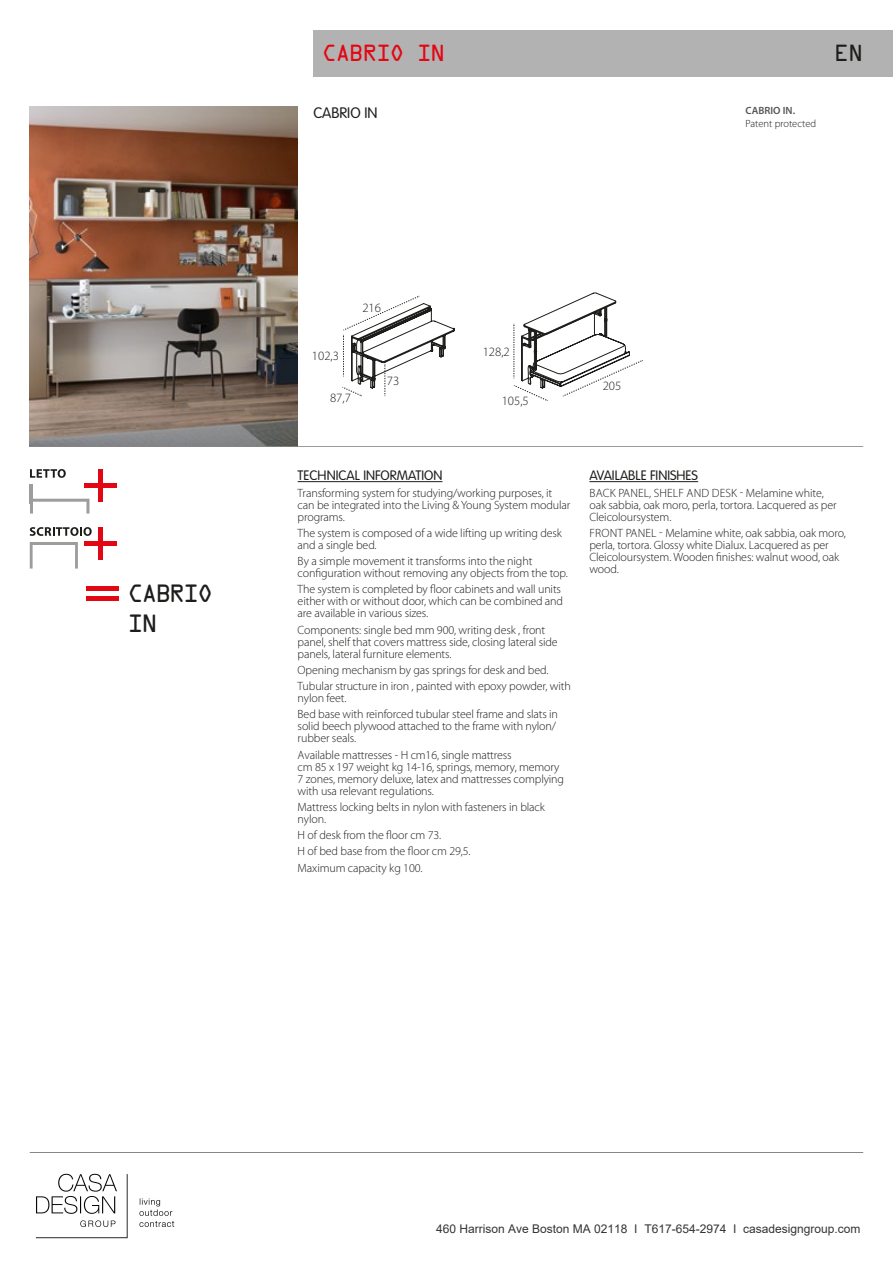
<style>
.page{position:relative;width:893px;height:1263px;background:#fff}
.page>*{position:absolute;margin:0;border:0;box-sizing:border-box;transform-origin:0 0}
.t1{font:22.5px/29.2px "OCRA Std";letter-spacing:-.1em;color:#1d1d1b}
.t2{font:21px "OCRA Std";letter-spacing:-.075em;color:#e30613}
.t3{font:21px "OCRA Std";color:#1d1d1b}
.t4{font:300 15px "VAG Rounded Std";color:#1d1d1b}
.t5{font:300 13.5px "VAG Rounded Std";color:#1d1d1b}
.t6{font:300 12.75px "Myriad Pro";color:#1d1d1b}
.t7{font:300 12px/12px "Myriad Pro";letter-spacing:-.01em;color:#1d1d1b}
.t8{font:12px "Arial";color:#343434}
.t9{font:300 10.5px "Myriad Pro";color:#1d1d1b}
.t10{font:600 10.5px "Myriad Pro";color:#575756}
</style>
<div class="page">
<div style="left:313px;top:30px;width:580px;height:47px;background:#b3b2b2"></div>
<img style="left:30px;top:106px;width:268px;height:340px">
<hr style="left:87px;top:586px;width:32px;height:4px;background:#e30613">
<hr style="left:87px;top:597px;width:32px;height:4px;background:#e30613">
<svg style="left:30px;top:527px;width:62px;height:9px"></svg>
<svg style="left:30px;top:542px;width:48px;height:26px"></svg>
<div style="left:98px;top:469px;width:5px;height:32px;background:#e30613"></div>
<hr style="left:84px;top:483px;width:32px;height:4px;background:#e30613">
<div style="left:98px;top:527px;width:5px;height:32px;background:#e30613"></div>
<hr style="left:84px;top:541px;width:32px;height:4px;background:#e30613">
<svg style="left:30px;top:469px;width:36px;height:9px"></svg>
<svg style="left:30px;top:499px;width:59px;height:14px"></svg>
<hr style="left:30px;top:484px;width:3px;height:19px;background:#9d9d9c">
<hr style="left:30px;top:446px;width:833px;height:1px;background:#878787">
<hr style="left:30px;top:1152px;width:833px;height:1px;background:#878787">
<svg style="left:343px;top:293px;width:300px;height:108px"></svg>
<hr style="left:298px;top:481px;width:144px;height:1px;background:#1d1d1b">
<hr style="left:589px;top:481px;width:109px;height:1px;background:#1d1d1b">
<img style="left:35px;top:1173px;width:140px;height:66px">
<h1 class="t1" style="left:127px;top:581px;width:87px">CABRIO<br>IN</h1>
<h2 class="t2" style="left:322px;top:44px;width:125px">CABRIO IN</h2>
<p class="t4" style="left:313px;top:104px;width:66px">CABRIO IN</p>
<p class="t10" style="left:746px;top:104px;width:51px">CABRIO IN.</p>
<p class="t9" style="left:746px;top:117px;width:72px">Patent protected</p>
<h2 class="t3" style="left:834px;top:44px;width:30px">EN</h2>
<p class="t6" style="left:362px;top:300px;width:20px">216</p>
<p class="t6" style="left:312px;top:348px;width:29px">102,3</p>
<p class="t6" style="left:330px;top:390px;width:22px">87,7</p>
<p class="t6" style="left:387px;top:373px;width:14px">73</p>
<p class="t6" style="left:483px;top:344px;width:29px">128,2</p>
<p class="t6" style="left:502px;top:393px;width:29px">105,5</p>
<p class="t6" style="left:603px;top:378px;width:20px">205</p>
<p class="t5" style="left:298px;top:468px;width:146px">TECHNICAL INFORMATION</p>
<p class="t7" style="left:298px;top:486px;width:274px">Transforming system for studying/working purposes, it can be integrated into the Living &amp; Young System modular programs.</p>
<p class="t7" style="left:298px;top:527px;width:266px">The system is composed of a wide lifting up writing desk and a single bed.</p>
<p class="t7" style="left:298px;top:555px;width:272px">By a simple movement it transforms into the night configuration without removing any objects from the top.</p>
<p class="t7" style="left:298px;top:583px;width:267px">The system is completed by floor cabinets and wall units either with or without door, which can be combined and are available in various sizes.</p>
<p class="t7" style="left:298px;top:623px;width:262px">Components: single bed mm 900, writing desk , front panel, shelf that covers mattress side, closing lateral side panels, lateral furniture elements.</p>
<p class="t7" style="left:298px;top:662px;width:275px;line-height:16.2px">Opening mechanism by gas springs for desk and bed.<br>Tubular structure in iron , painted with epoxy powder, with</p>
<p class="t7" style="left:298px;top:690px;width:262px;line-height:16.2px">nylon feet.<br>Bed base with reinforced tubular steel frame and slats in</p>
<p class="t7" style="left:298px;top:720px;width:260px">solid beech plywood attached to the frame with nylon/ rubber seals.</p>
<p class="t7" style="left:298px;top:748px;width:268px">Available mattresses - H cm16, single mattress<br>cm 85 x 197 weight kg 14-16, springs, memory, memory 7 zones, memory deluxe, latex and mattresses complying with usa relevant regulations.</p>
<p class="t7" style="left:298px;top:801px;width:249px">Mattress locking belts in nylon with fasteners in black nylon.</p>
<p class="t7" style="left:298px;top:827px;width:175px;line-height:16.2px">H of desk from the floor cm 73.<br>H of bed base from the floor cm 29,5.<br>Maximum capacity kg 100.</p>
<p class="t5" style="left:589px;top:468px;width:110px">AVAILABLE FINISHES</p>
<p class="t7" style="left:589px;top:486px;width:249px">BACK PANEL, SHELF AND DESK - Melamine white, oak sabbia, oak moro, perla, tortora. Lacquered as per<br>Cleicoloursystem.</p>
<p class="t7" style="left:589px;top:527px;width:258px">FRONT PANEL - Melamine white, oak sabbia, oak moro, perla, tortora. Glossy white Dialux. Lacquered as per Cleicoloursystem. Wooden finishes: walnut wood, oak wood.</p>
<p class="t8" style="left:436px;top:1220px;width:426px">460 Harrison Ave Boston MA 02118 I T617-654-2974 I casadesigngroup.com</p>
</div>
